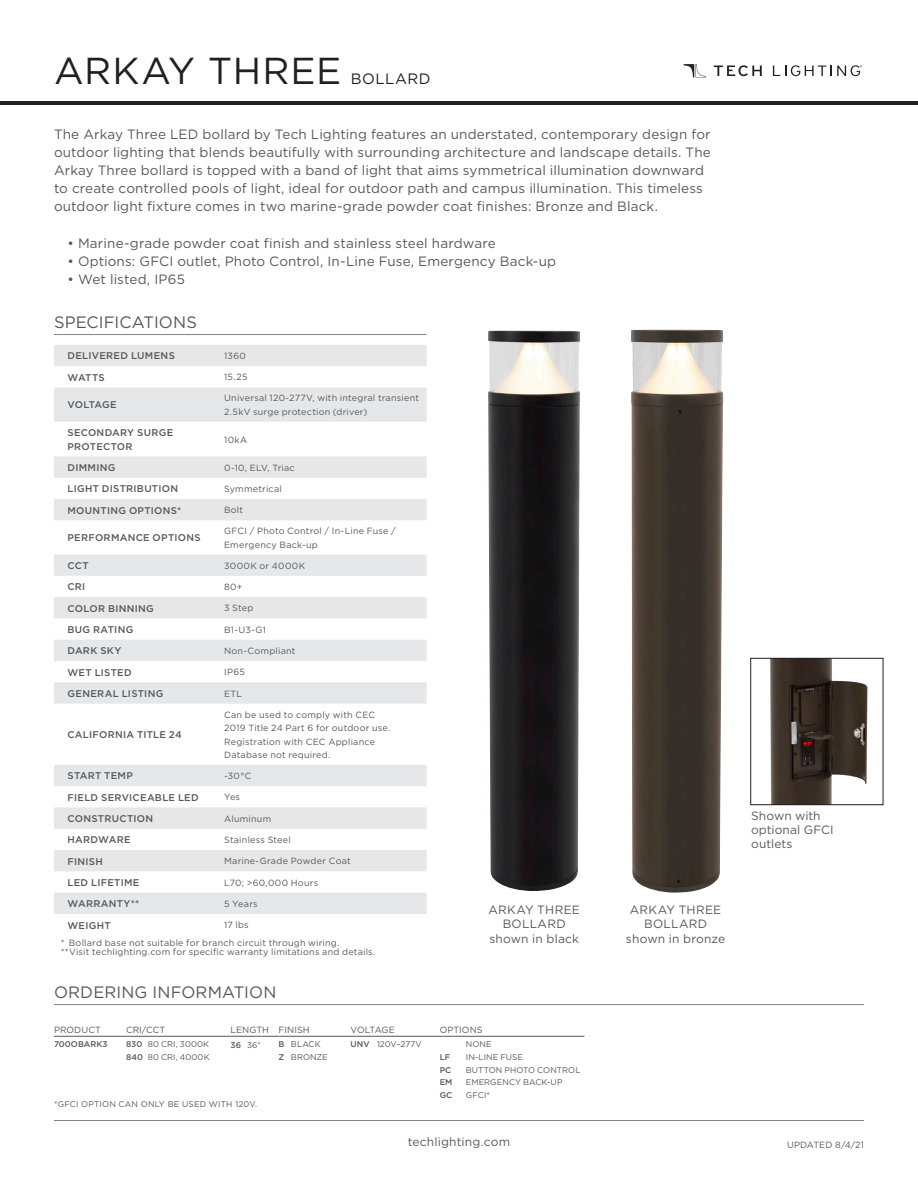
<style>
.page{position:relative;width:918px;height:1188px;background:#fff}
.page>*{position:absolute;margin:0;border:0;box-sizing:border-box;transform-origin:0 0}
.t1{font:37.5px "Gotham";letter-spacing:.02em;color:#231f20}
.Spec_Header{font:16.5px "Gotham";letter-spacing:.01em;color:#57585a}
.t2{font:15px "Gotham";letter-spacing:.035em;color:#231f20}
.Sub-bullet{font:13.5px/18px "Gotham";letter-spacing:.01em;color:#57585a}
.Product{font:12px/14.4px "Gotham";letter-spacing:.015em;color:#57585a;text-align:center}
.Product_Detail{font:12px "Gotham";letter-spacing:.015em;color:#57585a}
.t3{font:500 9.75px/13.5px "Gotham";letter-spacing:.03em;color:#57585a}
.t4{font:500 9.75px "Gotham";letter-spacing:-.01em;color:#57585a}
.Subheader{font:9px/13.5px "Gotham";letter-spacing:.025em;color:#57585a}
.Product_Options_Head{font:9px "Gotham";letter-spacing:.005em;color:#57585a}
.Subheader-2{font:9px "Gotham";letter-spacing:.045em;color:#57585a}
.Product_Options_Head-2{font:9px "Gotham";letter-spacing:-.03em;color:#57585a}
.Product_Options{font:8.25px "Gotham";letter-spacing:.01em;color:#57585a}
.Product_Options-2{font:500 8.25px "Gotham";letter-spacing:.01em;color:#57585a}
.Grid_-_Product_Opt{font:8.25px "Gotham";color:#57585a}
.s1{font-weight:500}
.s2{font-weight:400}
.s3{font-family:"TT Norms";font-weight:400}
</style>
<div class="page">
<svg style="left:714px;top:65px;width:48px;height:11px"></svg>
<svg style="left:773px;top:65px;width:89px;height:11px"></svg>
<svg style="left:684px;top:64px;width:22px;height:13px"></svg>
<hr style="left:0;top:101px;width:918px;height:4px;background:#231f20">
<hr style="left:54px;top:1120px;width:810px;height:1px;background:#808285">
<img style="left:488px;top:330px;width:92px;height:561px">
<img style="left:631px;top:330px;width:92px;height:563px">
<hr style="left:54px;top:1004px;width:810px;height:1px;background:#808285">
<img style="left:770px;top:660px;width:98px;height:143px">
<div style="left:751px;top:658px;width:132px;height:147px;border:1px solid #231f20"></div>
<svg style="left:54px;top:345px;width:373px;height:569px"></svg>
<hr style="left:54px;top:334px;width:373px;height:1px;background:#808285">
<hr style="left:54px;top:1036px;width:72px;height:1px;background:#57585a">
<hr style="left:126px;top:1036px;width:105px;height:1px;background:#57585a">
<hr style="left:231px;top:1036px;width:48px;height:1px;background:#57585a">
<hr style="left:279px;top:1036px;width:72px;height:1px;background:#57585a">
<hr style="left:351px;top:1036px;width:89px;height:1px;background:#57585a">
<hr style="left:440px;top:1036px;width:144px;height:1px;background:#57585a">
<h1 class="t1" style="left:54px;top:47px;width:289px">ARKAY THREE</h1>
<p class="t2" style="left:351px;top:69px;width:81px">BOLLARD</p>
<p class="Sub-bullet" style="left:54px;top:125px;width:658px">The Arkay Three LED bollard by Tech Lighting features an understated, contemporary design for outdoor lighting that blends beautifully with surrounding architecture and landscape details. The Arkay Three bollard is topped with a band of light that aims symmetrical illumination downward to create controlled pools of light, ideal for outdoor path and campus illumination. This timeless outdoor light fixture comes in two marine-grade powder coat finishes: Bronze and Black.</p>
<p class="Sub-bullet" style="left:68px;top:234px;width:430px">• Marine-grade powder coat finish and stainless steel hardware</p>
<p class="Sub-bullet" style="left:68px;top:252px;width:490px">• Options: GFCI outlet, Photo Control, In-Line Fuse, Emergency Back-up</p>
<p class="Sub-bullet" style="left:68px;top:270px;width:119px">• Wet listed, IP65</p>
<p class="Spec_Header" style="left:54px;top:311px;width:144px">SPECIFICATIONS</p>
<p class="t3" style="left:68px;top:349px;width:109px">DELIVERED LUMENS</p>
<p class="Subheader" style="left:224px;top:349px;width:23px">1360</p>
<p class="t3" style="left:68px;top:370px;width:39px">WATTS</p>
<p class="Subheader" style="left:224px;top:370px;width:25px">15.25</p>
<p class="t4" style="left:68px;top:399px;width:51px">VOLTAGE</p>
<p class="Subheader" style="left:224px;top:391px;width:196px">Universal 120-277V, with integral transient<br>2.5kV surge protection (driver)</p>
<p class="t3" style="left:68px;top:426px;width:107px">SECONDARY SURGE<br>PROTECTOR</p>
<p class="Subheader" style="left:224px;top:433px;width:25px">10kA</p>
<p class="t3" style="left:68px;top:461px;width:49px">DIMMING</p>
<p class="Subheader" style="left:224px;top:461px;width:72px">0-10, ELV, Triac</p>
<p class="t3" style="left:68px;top:482px;width:112px">LIGHT DISTRIBUTION</p>
<p class="Subheader" style="left:224px;top:482px;width:59px">Symmetrical</p>
<p class="t3" style="left:68px;top:503px;width:116px">MOUNTING OPTIONS*</p>
<p class="Subheader" style="left:224px;top:503px;width:21px">Bolt</p>
<p class="t3" style="left:68px;top:531px;width:135px">PERFORMANCE OPTIONS</p>
<p class="Subheader" style="left:224px;top:524px;width:173px">GFCI / Photo Control / In-Line Fuse /<br>Emergency Back-up</p>
<p class="t3" style="left:68px;top:559px;width:23px">CCT</p>
<p class="Subheader-2" style="left:224px;top:560px;width:83px">3000K or 4000K</p>
<p class="t3" style="left:68px;top:580px;width:19px">CRI</p>
<p class="Subheader" style="left:224px;top:580px;width:20px">80+</p>
<p class="t3" style="left:68px;top:601px;width:88px">COLOR BINNING</p>
<p class="Subheader" style="left:224px;top:601px;width:31px">3 Step</p>
<p class="t3" style="left:68px;top:623px;width:67px">BUG RATING</p>
<p class="Subheader" style="left:224px;top:623px;width:43px">B1-U3-G1</p>
<p class="t3" style="left:68px;top:644px;width:56px">DARK SKY</p>
<p class="Subheader" style="left:224px;top:644px;width:73px">Non-Compliant</p>
<p class="t3" style="left:68px;top:665px;width:66px">WET LISTED</p>
<p class="Subheader" style="left:224px;top:665px;width:22px">IP65</p>
<p class="t3" style="left:68px;top:687px;width:97px">GENERAL LISTING</p>
<p class="Subheader" style="left:224px;top:686px;width:19px">ETL</p>
<p class="t3" style="left:68px;top:728px;width:116px">CALIFORNIA TITLE 24</p>
<p class="Subheader" style="left:224px;top:707px;width:168px">Can be used to comply with CEC<br>2019 Title 24 Part 6 for outdoor use.<br>Registration with CEC Appliance<br>Database not required.</p>
<p class="t3" style="left:68px;top:769px;width:67px">START TEMP</p>
<p class="Subheader" style="left:224px;top:769px;width:29px">-30°C</p>
<p class="t3" style="left:68px;top:790px;width:133px">FIELD SERVICEABLE LED</p>
<p class="Subheader" style="left:224px;top:790px;width:18px">Yes</p>
<p class="t3" style="left:68px;top:812px;width:87px">CONSTRUCTION</p>
<p class="Subheader" style="left:224px;top:812px;width:49px">Aluminum</p>
<p class="t3" style="left:68px;top:833px;width:65px">HARDWARE</p>
<p class="Subheader" style="left:224px;top:833px;width:68px">Stainless Steel</p>
<p class="t3" style="left:68px;top:854px;width:37px">FINISH</p>
<p class="Subheader" style="left:224px;top:854px;width:128px">Marine-Grade Powder Coat</p>
<p class="t3" style="left:68px;top:876px;width:73px">LED LIFETIME</p>
<p class="Subheader" style="left:224px;top:875px;width:96px">L70; &gt;60,000 Hours</p>
<p class="t3" style="left:68px;top:897px;width:73px">WARRANTY**</p>
<p class="Subheader" style="left:224px;top:897px;width:35px">5 Years</p>
<p class="t3" style="left:68px;top:918px;width:45px">WEIGHT</p>
<p class="Subheader" style="left:224px;top:918px;width:26px">17 lbs</p>
<p class="Subheader" style="left:61px;top:937px;width:316px;line-height:9.8px">* Bollard base not suitable for branch circuit through wiring.<br>**Visit techlighting.com for specific warranty limitations and details.</p>
<p class="Spec_Header" style="left:54px;top:981px;width:224px">ORDERING INFORMATION</p>
<p class="Product" style="left:489px;top:902px;width:93px">ARKAY THREE<br>BOLLARD</p>
<p class="Product_Detail" style="left:489px;top:931px;width:91px">shown in black</p>
<p class="Product_Options_Head" style="left:54px;top:1024px;width:48px">PRODUCT</p>
<p class="Product_Options_Head" style="left:126px;top:1024px;width:41px">CRI/CCT</p>
<p class="Product_Options_Head" style="left:231px;top:1024px;width:40px">LENGTH</p>
<p class="Product_Options_Head" style="left:279px;top:1024px;width:33px">FINISH</p>
<p class="Product_Options_Head-2" style="left:351px;top:1024px;width:46px">VOLTAGE</p>
<p class="Product_Options_Head" style="left:440px;top:1024px;width:44px">OPTIONS</p>
<p class="Product_Options-2" style="left:54px;top:1039px;width:55px">700OBARK3</p>
<p class="Product_Options" style="left:126px;top:1039px;width:85px"><span class="s1">830</span> 80 CRI, 3000K</p>
<p class="Product_Options" style="left:126px;top:1052px;width:85px"><span class="s1">840</span> 80 CRI, 4000K</p>
<p class="Product_Options-2" style="left:231px;top:1040px;width:31px">36 <span class="s2">36</span><span class="s3">"</span></p>
<p class="Product_Options" style="left:279px;top:1039px;width:44px"><span class="s1">B</span> BLACK</p>
<p class="Product_Options" style="left:279px;top:1052px;width:51px"><span class="s1">Z</span> BRONZE</p>
<p class="Grid_-_Product_Opt" style="left:351px;top:1039px;width:73px"><span class="s1">UNV</span> 120V–277V</p>
<p class="Product_Options" style="left:466px;top:1039px;width:27px">NONE</p>
<p class="Product_Options-2" style="left:440px;top:1051px;width:12px">LF</p>
<p class="Product_Options" style="left:466px;top:1052px;width:59px">IN-LINE FUSE</p>
<p class="Product_Options-2" style="left:440px;top:1064px;width:13px">PC</p>
<p class="Product_Options" style="left:466px;top:1064px;width:116px">BUTTON PHOTO CONTROL</p>
<p class="Product_Options-2" style="left:440px;top:1077px;width:14px">EM</p>
<p class="Product_Options" style="left:466px;top:1077px;width:98px">EMERGENCY BACK-UP</p>
<p class="Product_Options-2" style="left:440px;top:1090px;width:14px">GC</p>
<p class="Product_Options" style="left:466px;top:1090px;width:26px">GFCI*</p>
<p class="Product_Options" style="left:54px;top:1099px;width:205px">*GFCI OPTION CAN ONLY BE USED WITH 120V.</p>
<p class="Product" style="left:408px;top:1134px;width:104px">techlighting.com</p>
<p class="Product" style="left:630px;top:902px;width:93px">ARKAY THREE<br>BOLLARD</p>
<p class="Product_Detail" style="left:626px;top:931px;width:101px">shown in bronze</p>
<p class="Product" style="left:751px;top:808px;width:84px;text-align:left">Shown with optional GFCI outlets</p>
<p class="Subheader" style="left:787px;top:1137px;width:78px">UPDATED 8/4/21</p>
</div>
